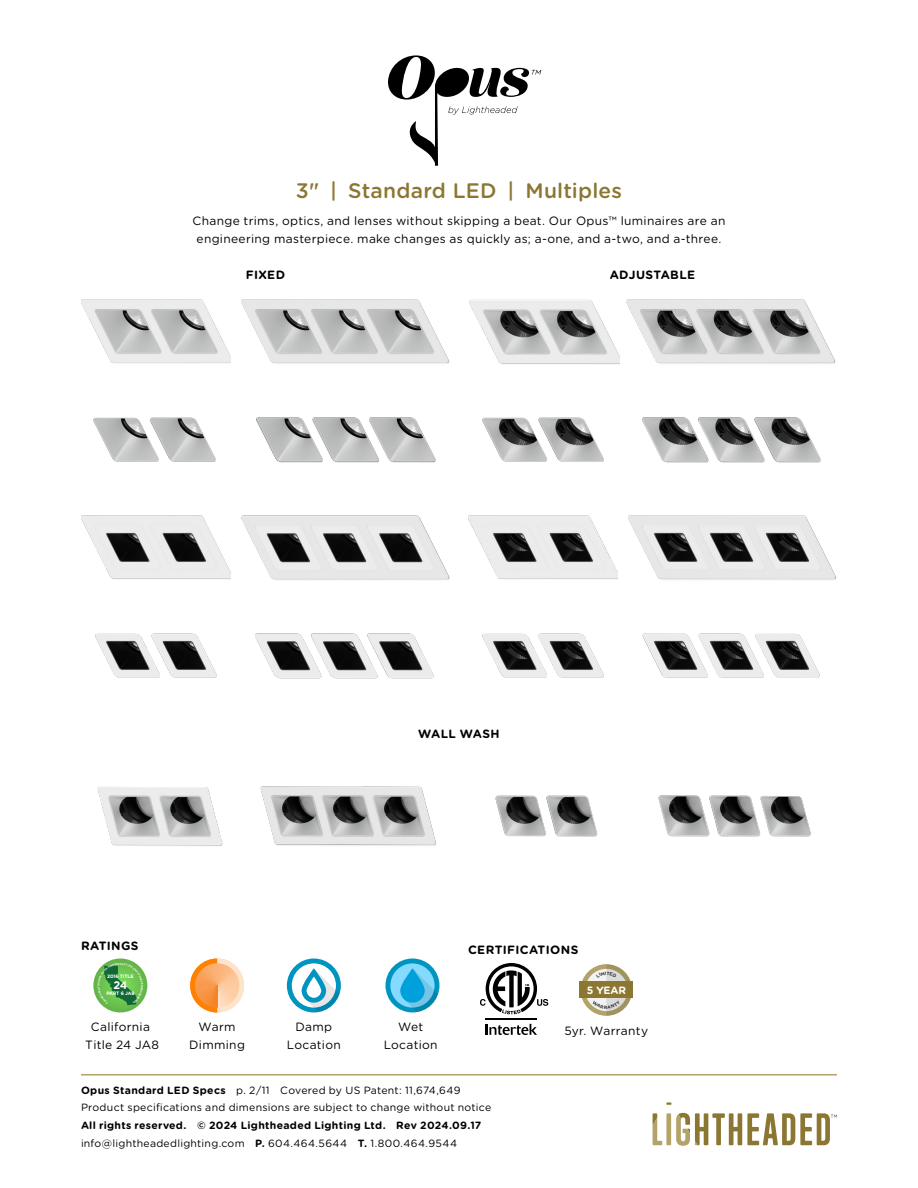
<style>
.page{position:relative;width:918px;height:1188px;background:#fff}
.page>*{position:absolute;margin:0;border:0;box-sizing:border-box;transform-origin:0 0}
.t1{font:500 21px "Gotham Rounded";letter-spacing:.01em;color:#8c7732}
.t2{font:12px/18px "Gotham Rounded";letter-spacing:.025em;color:#000;text-align:center}
.t3{font:700 12px "Gotham Rounded";letter-spacing:.03em;color:#000}
.t4{font:700 11.1px "Gotham Rounded";color:#fff}
.t5{font:10.5px/18px "Gotham Rounded";letter-spacing:.025em;color:#000}
.t6{font:700 10.5px/18px "Gotham Rounded";letter-spacing:.025em;color:#000}
.t7{font:700 10.5px "Gotham Rounded";color:#fff}
.t8{font:700 4.95px "Gotham Rounded";letter-spacing:-.025em;color:#fff}
.s1{font-weight:700}
.s2{font-weight:400}
</style>
<div class="page">
<hr style="left:81px;top:1074px;width:756px;height:2px;background:#b3a369">
<div style="left:666px;top:1113px;width:5px;height:32px;background:#b3a369"></div>
<svg style="left:653px;top:1113px;width:9px;height:32px"></svg>
<svg style="left:676px;top:1113px;width:161px;height:33px"></svg>
<svg style="left:666px;top:1102px;width:5px;height:3px"></svg>
<svg style="left:388px;top:55px;width:153px;height:111px"></svg>
<img style="left:241px;top:299px;width:209px;height:65px">
<img style="left:81px;top:299px;width:150px;height:65px">
<img style="left:93px;top:417px;width:123px;height:45px">
<img style="left:256px;top:417px;width:180px;height:46px">
<img style="left:81px;top:515px;width:150px;height:64px">
<img style="left:241px;top:515px;width:209px;height:65px">
<img style="left:95px;top:633px;width:122px;height:45px">
<img style="left:255px;top:633px;width:179px;height:46px">
<img style="left:470px;top:299px;width:150px;height:65px">
<img style="left:626px;top:299px;width:210px;height:65px">
<img style="left:482px;top:417px;width:122px;height:45px">
<img style="left:642px;top:417px;width:179px;height:46px">
<img style="left:468px;top:515px;width:150px;height:64px">
<img style="left:628px;top:515px;width:209px;height:65px">
<img style="left:482px;top:633px;width:122px;height:45px">
<img style="left:642px;top:633px;width:178px;height:45px">
<img style="left:97px;top:787px;width:126px;height:59px">
<img style="left:260px;top:786px;width:176px;height:60px">
<img style="left:495px;top:795px;width:103px;height:42px">
<img style="left:658px;top:795px;width:153px;height:42px">
<svg style="left:93px;top:958px;width:54px;height:54px"></svg>
<svg style="left:190px;top:958px;width:54px;height:54px"></svg>
<svg style="left:287px;top:958px;width:54px;height:54px"></svg>
<svg style="left:385px;top:958px;width:54px;height:54px"></svg>
<svg style="left:400px;top:968px;width:25px;height:35px"></svg>
<svg style="left:486px;top:1024px;width:51px;height:11px"></svg>
<hr style="left:486px;top:1018px;width:51px;height:2px;background:#000">
<svg style="left:480px;top:963px;width:68px;height:51px"></svg>
<div style="left:579px;top:982px;width:54px;height:16px;background:#8c7732"></div>
<svg style="left:98px;top:963px;width:45px;height:42px;background:#55a94d"></svg>
<svg style="left:581px;top:964px;width:51px;height:52px"></svg>
<h1 class="t1" style="left:296px;top:176px;width:328px">3" | Standard LED | Multiples</h1>
<p class="t2" style="left:193px;top:211px;width:534px">Change trims, optics, and lenses without skipping a beat. Our Opus™ luminaires are an engineering masterpiece. make changes as quickly as; a-one, and a-two, and a-three.</p>
<p class="t3" style="left:246px;top:266px;width:41px">FIXED</p>
<p class="t3" style="left:610px;top:266px;width:87px">ADJUSTABLE</p>
<p class="t3" style="left:418px;top:725px;width:83px">WALL WASH</p>
<p class="t3" style="left:81px;top:936px;width:59px">RATINGS</p>
<p class="t8" style="left:107px;top:973px;width:28px">2016 TITLE</p>
<p class="t4" style="left:113px;top:977px;width:16px">24</p>
<p class="t8" style="left:106px;top:990px;width:30px">PART 6 JA8</p>
<p class="t2" style="left:85px;top:1017px;width:75px">California<br>Title 24 JA8</p>
<p class="t2" style="left:189px;top:1017px;width:57px">Warm<br>Dimming</p>
<p class="t2" style="left:287px;top:1017px;width:55px">Damp<br>Location</p>
<p class="t2" style="left:384px;top:1017px;width:55px">Wet<br>Location</p>
<p class="t3" style="left:468px;top:941px;width:112px">CERTIFICATIONS</p>
<p class="t7" style="left:587px;top:982px;width:41px">5 YEAR</p>
<p class="t2" style="left:565px;top:1021px;width:85px">5yr. Warranty</p>
<p class="t5" style="left:81px;top:1080px;width:412px"><span class="s1">Opus Standard LED Specs</span> p. 2/11 Covered by US Patent: 11,674,649<br>Product specifications and dimensions are subject to change without notice</p>
<p class="t6" style="left:81px;top:1116px;width:402px">All rights reserved. © 2024 Lightheaded Lighting Ltd. Rev 2024.09.17 <span class="s2">info@lightheadedlighting.com</span> P. <span class="s2">604.464.5644</span> T. <span class="s2">1.800.464.9544</span></p>
</div>
